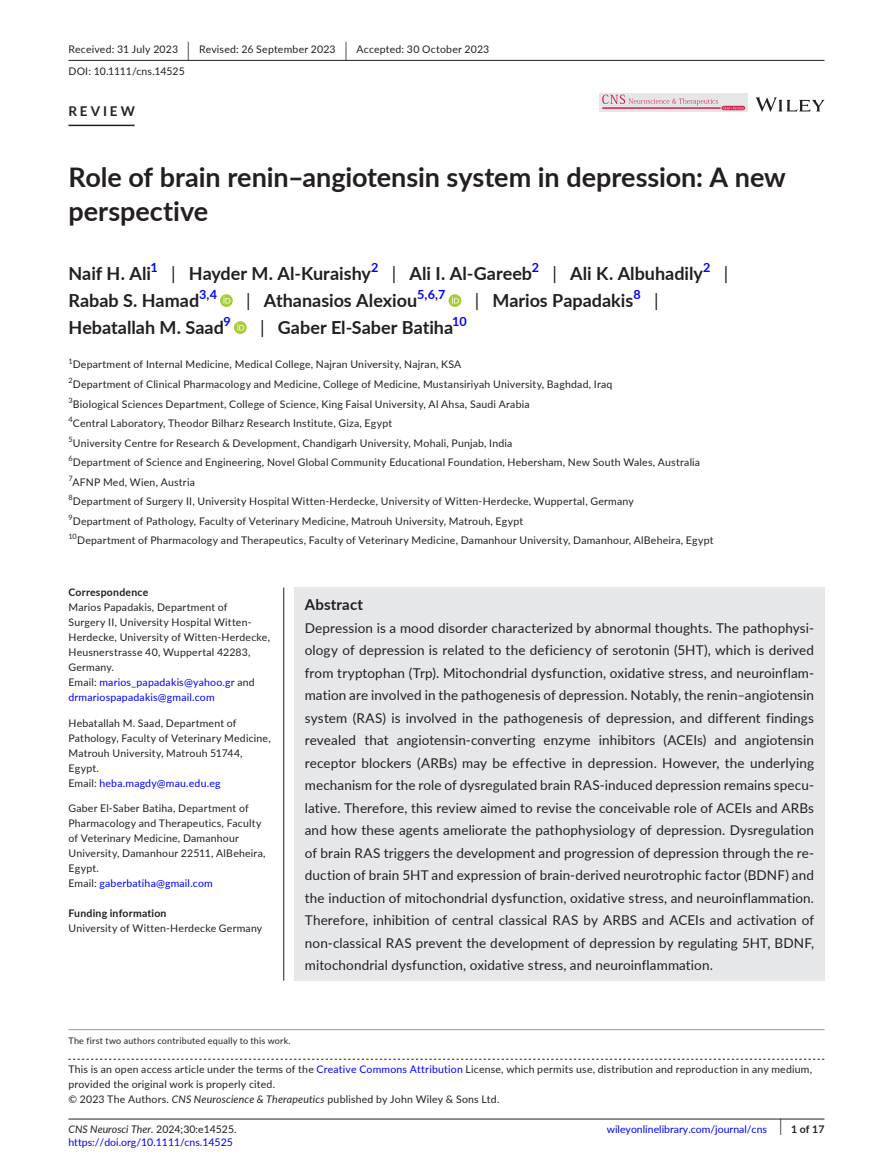
<style>
.page{position:relative;width:893px;height:1174px;background:#fff}
.page>*{position:absolute;margin:0;border:0;box-sizing:border-box;transform-origin:0 0}
.t1{font:700 27px/34.5px "Lato";letter-spacing:-.005em;color:#231f20}
.t2{font:700 18px "Lato";color:#231f20}
.t3{font:18px "Lato";color:#231f20}
.t4{font:700 15px "Lato";letter-spacing:.015em;color:#231f20}
.t5{font:13.5px/22.5px "Lato";letter-spacing:.01em;color:#231f20;text-align:justify}
.t6{font:700 13.5px "Lato";letter-spacing:.215em;color:#231f20}
.t7{font:700 12.6px "Lato";color:#00f}
.t8{font:10.5px/15px "Lato";letter-spacing:.02em;color:#231f20}
.t9{font:10.5px "Lato";color:#00f}
.t10{font:700 10.5px "Lato";letter-spacing:.02em;color:#231f20}
.t11{font:italic 10.5px "Lato";color:#231f20}
.t12{font:9px "Lato";letter-spacing:.025em;color:#231f20}
.t13{font:7.35px "Lato";color:#231f20}
.s1{font-size:19.65px}
.s2{font-weight:400}
.s3{color:#00f}
.s4{font-style:italic}
.s5{font-style:normal}
.s6{font-weight:400;font-size:17.4px}
</style>
<div class="page">
<hr style="left:68px;top:1118px;width:756px;height:1px;background:#231f20">
<svg style="left:756px;top:97px;width:68px;height:15px"></svg>
<div style="left:599px;top:93px;width:149px;height:19px;background:#e5e6e6"></div>
<hr style="left:721px;top:106px;width:24px;height:4px;background:#d11c4b;border-radius:2px">
<svg style="left:602px;top:95px;width:142px;height:15px"></svg>
<hr style="left:68px;top:60px;width:756px;height:1px;background:#231f20">
<hr style="left:68px;top:125px;width:67px;height:1px;background:#231f20">
<svg style="left:220px;top:294px;width:13px;height:13px"></svg>
<svg style="left:223px;top:296px;width:7px;height:7px"></svg>
<svg style="left:448px;top:294px;width:13px;height:13px"></svg>
<svg style="left:452px;top:296px;width:7px;height:7px"></svg>
<svg style="left:234px;top:321px;width:13px;height:13px"></svg>
<svg style="left:237px;top:323px;width:7px;height:7px"></svg>
<svg style="left:68px;top:1058px;width:756px;height:1px"></svg>
<hr style="left:68px;top:1029px;width:756px;height:1px;background:#939598">
<div style="left:294px;top:587px;width:530px;height:393px;background:#e6e7e9"></div>
<hr style="left:283px;top:587px;width:1px;height:393px;background:#231f20">
<p class="t8" style="left:68px;top:38px;width:422px;line-height:21.8px">Received: 31 July 2023 <span class="s1">|</span> Revised: 26 September 2023 <span class="s1">|</span> Accepted: 30 October 2023<br>DOI: 10.1111/cns.14525</p>
<p class="t6" style="left:68px;top:101px;width:68px">REVIEW</p>
<h1 class="t1" style="left:68px;top:159px;width:719px">Role of brain renin–angiotensin system in depression: A new perspective</h1>
<h2 class="t2" style="left:68px;top:260px;width:84px">Naif H. Ali</h2>
<p class="t7" style="left:150px;top:258px;width:9px">1</p>
<h2 class="t2" style="left:171px;top:260px;width:201px"><span class="s2">|</span> Hayder M. Al-Kuraishy</h2>
<p class="t7" style="left:371px;top:258px;width:9px">2</p>
<h2 class="t2" style="left:392px;top:260px;width:142px"><span class="s2">|</span> Ali I. Al-Gareeb</h2>
<p class="t7" style="left:532px;top:258px;width:9px">2</p>
<h2 class="t2" style="left:553px;top:260px;width:152px"><span class="s2">|</span> Ali K. Albuhadily</h2>
<p class="t7" style="left:703px;top:258px;width:9px">2</p>
<h2 class="t3" style="left:724px;top:260px;width:6px">|</h2>
<h2 class="t2" style="left:68px;top:287px;width:132px">Rabab S. Hamad</h2>
<p class="t7" style="left:199px;top:285px;width:19px">3,4</p>
<h2 class="t2" style="left:246px;top:287px;width:172px"><span class="s2">|</span> Athanasios Alexiou</h2>
<p class="t7" style="left:417px;top:285px;width:30px">5,6,7</p>
<h2 class="t2" style="left:475px;top:287px;width:160px"><span class="s2">|</span> Marios Papadakis</h2>
<p class="t7" style="left:633px;top:285px;width:9px">8</p>
<h2 class="t3" style="left:654px;top:287px;width:6px">|</h2>
<h2 class="t2" style="left:68px;top:314px;width:157px">Hebatallah M. Saad</h2>
<p class="t7" style="left:224px;top:312px;width:9px">9</p>
<h2 class="t2" style="left:260px;top:314px;width:195px"><span class="s2">|</span> Gaber El-Saber Batiha</h2>
<p class="t7" style="left:452px;top:312px;width:16px">10</p>
<p class="t13" style="left:68px;top:356px;width:6px">1</p>
<p class="t8" style="left:73px;top:357px;width:390px">Department of Internal Medicine, Medical College, Najran University, Najran, KSA</p>
<p class="t13" style="left:68px;top:375px;width:6px">2</p>
<p class="t8" style="left:73px;top:376px;width:541px">Department of Clinical Pharmacology and Medicine, College of Medicine, Mustansiriyah University, Baghdad, Iraq</p>
<p class="t13" style="left:68px;top:395px;width:6px">3</p>
<p class="t8" style="left:68px;top:393px;width:647px;line-height:19.5px;text-indent:4px">Biological Sciences Department, College of Science, King Faisal University, Al Ahsa, Saudi Arabia<br><sup>4</sup>Central Laboratory, Theodor Bilharz Research Institute, Giza, Egypt<br><sup>5</sup>University Centre for Research &amp; Development, Chandigarh University, Mohali, Punjab, India<br><sup>6</sup>Department of Science and Engineering, Novel Global Community Educational Foundation, Hebersham, New South Wales, Australia <sup>7</sup>AFNP Med, Wien, Austria<br><sup>8</sup>Department of Surgery II, University Hospital Witten-Herdecke, University of Witten-Herdecke, Wuppertal, Germany<br><sup>9</sup>Department of Pathology, Faculty of Veterinary Medicine, Matrouh University, Matrouh, Egypt<br><sup>10</sup>Department of Pharmacology and Therapeutics, Faculty of Veterinary Medicine, Damanhour University, Damanhour, AlBeheira, Egypt</p>
<p class="t10" style="left:68px;top:584px;width:81px">Correspondence</p>
<p class="t8" style="left:68px;top:599px;width:203px">Marios Papadakis, Department of<br>Surgery II, University Hospital Witten-Herdecke, University of Witten-Herdecke, Heusnerstrasse 40, Wuppertal 42283, Germany.<br>Email: <span class="s3">marios_papadakis@yahoo.gr</span> and <span class="s3">drmariospapadakis@gmail.com</span></p>
<p class="t8" style="left:68px;top:715px;width:204px">Hebatallah M. Saad, Department of<br>Pathology, Faculty of Veterinary Medicine,<br>Matrouh University, Matrouh 51744,<br>Egypt.<br>Email: <span class="s3">heba.magdy@mau.edu.eg</span></p>
<p class="t8" style="left:68px;top:800px;width:199px">Gaber El-Saber Batiha, Department of<br>Pharmacology and Therapeutics, Faculty of Veterinary Medicine, Damanhour<br>University, Damanhour 22511, AlBeheira,<br>Egypt.<br>Email: <span class="s3">gaberbatiha@gmail.com</span></p>
<p class="t10" style="left:68px;top:905px;width:100px">Funding information</p>
<p class="t8" style="left:68px;top:920px;width:195px">University of Witten-Herdecke Germany</p>
<h3 class="t4" style="left:305px;top:593px;width:60px">Abstract</h3>
<p class="t5" style="left:305px;top:616px;width:511px">Depression is a mood disorder characterized by abnormal thoughts. The pathophysi&shy;ology of depression is related to the deficiency of serotonin (5HT), which is derived from tryptophan (Trp). Mitochondrial dysfunction, oxidative stress, and neuroinflam&shy;mation are involved in the pathogenesis of depression. Notably, the renin–angiotensin system (RAS) is involved in the pathogenesis of depression, and different findings revealed that angiotensin-converting enzyme inhibitors (ACEIs) and angiotensin receptor blockers (ARBs) may be effective in depression. However, the underlying mechanism for the role of dysregulated brain RAS-induced depression remains specu&shy;lative. Therefore, this review aimed to revise the conceivable role of ACEIs and ARBs and how these agents ameliorate the pathophysiology of depression. Dysregulation of brain RAS triggers the development and progression of depression through the re&shy;duction of brain 5HT and expression of brain-derived neurotrophic factor (BDNF) and the induction of mitochondrial dysfunction, oxidative stress, and neuroinflammation.<br>Therefore, inhibition of central classical RAS by ARBS and ACEIs and activation of non-classical RAS prevent the development of depression by regulating 5HT, BDNF, mitochondrial dysfunction, oxidative stress, and neuroinflammation.</p>
<p class="t12" style="left:68px;top:1033px;width:224px">The first two authors contributed equally to this work.</p>
<p class="t8" style="left:68px;top:1061px;width:745px">This is an open access article under the terms of the <span class="s3">Creative Commons Attribution</span> License, which permits use, distribution and reproduction in any medium, provided the original work is properly cited.<br>© 2023 The Authors. <span class="s4">CNS Neuroscience &amp; Therapeutics</span> published by John Wiley &amp; Sons Ltd.</p>
<p class="t11" style="left:68px;top:1121px;width:170px">CNS Neurosci Ther. <span class="s5">2024;30:e14525.</span></p>
<p class="t10" style="left:779px;top:1121px;width:46px"><span class="s6">|</span> 1 of 17</p>
<p class="t9" style="left:68px;top:1135px;width:166px">https://doi.org/10.1111/cns.14525</p>
<p class="t9" style="left:607px;top:1121px;width:162px">wileyonlinelibrary.com/journal/cns</p>
</div>
